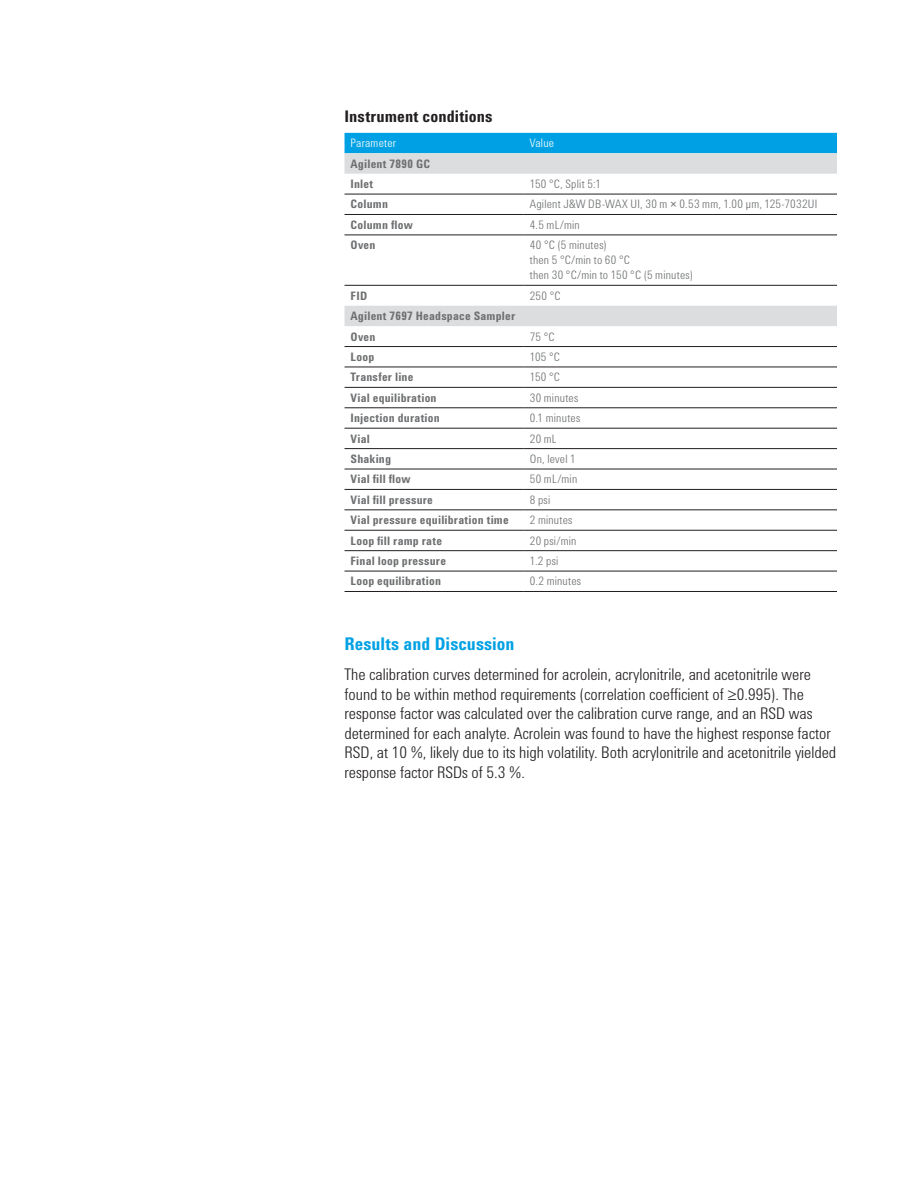
<style>
.page{position:relative;width:918px;height:1188px;background:#fff}
.page>*{position:absolute;margin:0;border:0;box-sizing:border-box;transform-origin:0 0}
.Header_1{font:700 18px "Agilent Condensed CFF";color:#00a1e4}
.Body{font:300 16.5px/19.5px "Agilent Condensed CFF";color:#231f20}
.Header_2{font:700 16.5px "Agilent Condensed CFF";letter-spacing:.005em;color:#231f20}
.Table__left{font:700 12px "Agilent Condensed CFF";letter-spacing:.015em;color:#6d6f71}
.Table__right{font:300 12px/15px "Agilent Condensed CFF";letter-spacing:.02em;color:#6d6f71}
.Table_header{font:300 12px "Agilent Condensed CFF";letter-spacing:.02em;color:#fff}
.s1{font-weight:400}
</style>
<div class="page">
<div style="left:345px;top:133px;width:492px;height:20px;background:#00a1e4"></div>
<svg style="left:345px;top:153px;width:492px;height:173px"></svg>
<hr style="left:345px;top:194px;width:179px;height:1px;background:#231f20">
<hr style="left:524px;top:194px;width:313px;height:1px;background:#231f20">
<hr style="left:345px;top:214px;width:179px;height:1px;background:#231f20">
<hr style="left:524px;top:214px;width:313px;height:1px;background:#231f20">
<hr style="left:345px;top:235px;width:179px;height:1px;background:#231f20">
<hr style="left:524px;top:235px;width:313px;height:1px;background:#231f20">
<hr style="left:345px;top:285px;width:179px;height:1px;background:#231f20">
<hr style="left:524px;top:285px;width:313px;height:1px;background:#231f20">
<hr style="left:345px;top:346px;width:179px;height:1px;background:#231f20">
<hr style="left:524px;top:346px;width:313px;height:1px;background:#231f20">
<hr style="left:345px;top:367px;width:179px;height:1px;background:#231f20">
<hr style="left:524px;top:367px;width:313px;height:1px;background:#231f20">
<hr style="left:345px;top:387px;width:179px;height:1px;background:#231f20">
<hr style="left:524px;top:387px;width:313px;height:1px;background:#231f20">
<hr style="left:345px;top:408px;width:179px;height:1px;background:#231f20">
<hr style="left:524px;top:408px;width:313px;height:1px;background:#231f20">
<hr style="left:345px;top:428px;width:179px;height:1px;background:#231f20">
<hr style="left:524px;top:428px;width:313px;height:1px;background:#231f20">
<hr style="left:345px;top:448px;width:179px;height:1px;background:#231f20">
<hr style="left:524px;top:448px;width:313px;height:1px;background:#231f20">
<hr style="left:345px;top:469px;width:179px;height:1px;background:#231f20">
<hr style="left:524px;top:469px;width:313px;height:1px;background:#231f20">
<hr style="left:345px;top:489px;width:179px;height:1px;background:#231f20">
<hr style="left:524px;top:489px;width:313px;height:1px;background:#231f20">
<hr style="left:345px;top:510px;width:179px;height:1px;background:#231f20">
<hr style="left:524px;top:510px;width:313px;height:1px;background:#231f20">
<hr style="left:345px;top:530px;width:179px;height:1px;background:#231f20">
<hr style="left:524px;top:530px;width:313px;height:1px;background:#231f20">
<hr style="left:345px;top:550px;width:179px;height:1px;background:#231f20">
<hr style="left:524px;top:550px;width:313px;height:1px;background:#231f20">
<hr style="left:345px;top:571px;width:179px;height:1px;background:#231f20">
<hr style="left:524px;top:571px;width:313px;height:1px;background:#231f20">
<hr style="left:345px;top:591px;width:179px;height:1px;background:#231f20">
<hr style="left:524px;top:591px;width:313px;height:1px;background:#231f20">
<p class="Header_2" style="left:345px;top:104px;width:150px">Instrument conditions</p>
<p class="Table_header" style="left:351px;top:134px;width:47px">Parameter</p>
<p class="Table_header" style="left:530px;top:134px;width:26px">Value</p>
<p class="Table__left" style="left:351px;top:154px;width:81px">Agilent 7890 GC</p>
<p class="Table__left" style="left:351px;top:175px;width:24px">Inlet</p>
<p class="Table__right" style="left:530px;top:175px;width:73px">150 °C, Split 5:1</p>
<p class="Table__left" style="left:351px;top:195px;width:39px">Column</p>
<p class="Table__right" style="left:530px;top:196px;width:289px">Agilent J&amp;W DB-WAX UI, 30 m <span class="s1">×</span> 0.53 mm, 1.00 µm, 125-7032UI</p>
<p class="Table__left" style="left:351px;top:216px;width:64px">Column flow</p>
<p class="Table__right" style="left:530px;top:216px;width:52px">4.5 mL/min</p>
<p class="Table__left" style="left:351px;top:236px;width:26px">Oven</p>
<p class="Table__right" style="left:530px;top:237px;width:165px">40 °C (5 minutes)<br>then 5 °C/min to 60 °C<br>then 30 °C/min to 150 °C (5 minutes)</p>
<p class="Table__left" style="left:351px;top:287px;width:18px">FID</p>
<p class="Table__right" style="left:530px;top:287px;width:32px">250 °C</p>
<p class="Table__left" style="left:351px;top:307px;width:166px">Agilent 7697 Headspace Sampler</p>
<p class="Table__left" style="left:351px;top:327px;width:26px">Oven</p>
<p class="Table__right" style="left:530px;top:328px;width:26px">75 °C</p>
<p class="Table__left" style="left:351px;top:348px;width:25px">Loop</p>
<p class="Table__right" style="left:530px;top:348px;width:32px">105 °C</p>
<p class="Table__left" style="left:351px;top:368px;width:64px">Transfer line</p>
<p class="Table__right" style="left:530px;top:369px;width:32px">150 °C</p>
<p class="Table__left" style="left:351px;top:389px;width:88px">Vial equilibration</p>
<p class="Table__right" style="left:530px;top:389px;width:50px">30 minutes</p>
<p class="Table__left" style="left:351px;top:409px;width:91px">Injection duration</p>
<p class="Table__right" style="left:530px;top:410px;width:52px">0.1 minutes</p>
<p class="Table__left" style="left:351px;top:429px;width:21px">Vial</p>
<p class="Table__right" style="left:530px;top:430px;width:28px">20 mL</p>
<p class="Table__left" style="left:351px;top:450px;width:42px">Shaking</p>
<p class="Table__right" style="left:530px;top:450px;width:48px">On, level 1</p>
<p class="Table__left" style="left:351px;top:470px;width:62px">Vial fill flow</p>
<p class="Table__right" style="left:530px;top:471px;width:49px">50 mL/min</p>
<p class="Table__left" style="left:351px;top:491px;width:84px">Vial fill pressure</p>
<p class="Table__right" style="left:530px;top:491px;width:22px">8 psi</p>
<p class="Table__left" style="left:351px;top:511px;width:160px">Vial pressure equilibration time</p>
<p class="Table__right" style="left:530px;top:512px;width:44px">2 minutes</p>
<p class="Table__left" style="left:351px;top:531px;width:93px">Loop fill ramp rate</p>
<p class="Table__right" style="left:530px;top:532px;width:48px">20 psi/min</p>
<p class="Table__left" style="left:351px;top:552px;width:97px">Final loop pressure</p>
<p class="Table__right" style="left:530px;top:552px;width:30px">1.2 psi</p>
<p class="Table__left" style="left:351px;top:572px;width:92px">Loop equilibration</p>
<p class="Table__right" style="left:530px;top:573px;width:53px">0.2 minutes</p>
<p class="Header_1" style="left:345px;top:630px;width:172px">Results and Discussion</p>
<p class="Body" style="left:345px;top:663px;width:493px">The calibration curves determined for acrolein, acrylonitrile, and acetonitrile were found to be within method requirements (correlation coefficient of ≥0.995). The response factor was calculated over the calibration curve range, and an RSD was determined for each analyte. Acrolein was found to have the highest response factor RSD, at 10 %, likely due to its high volatility. Both acrylonitrile and acetonitrile yielded response factor RSDs of 5.3 %.</p>
</div>
